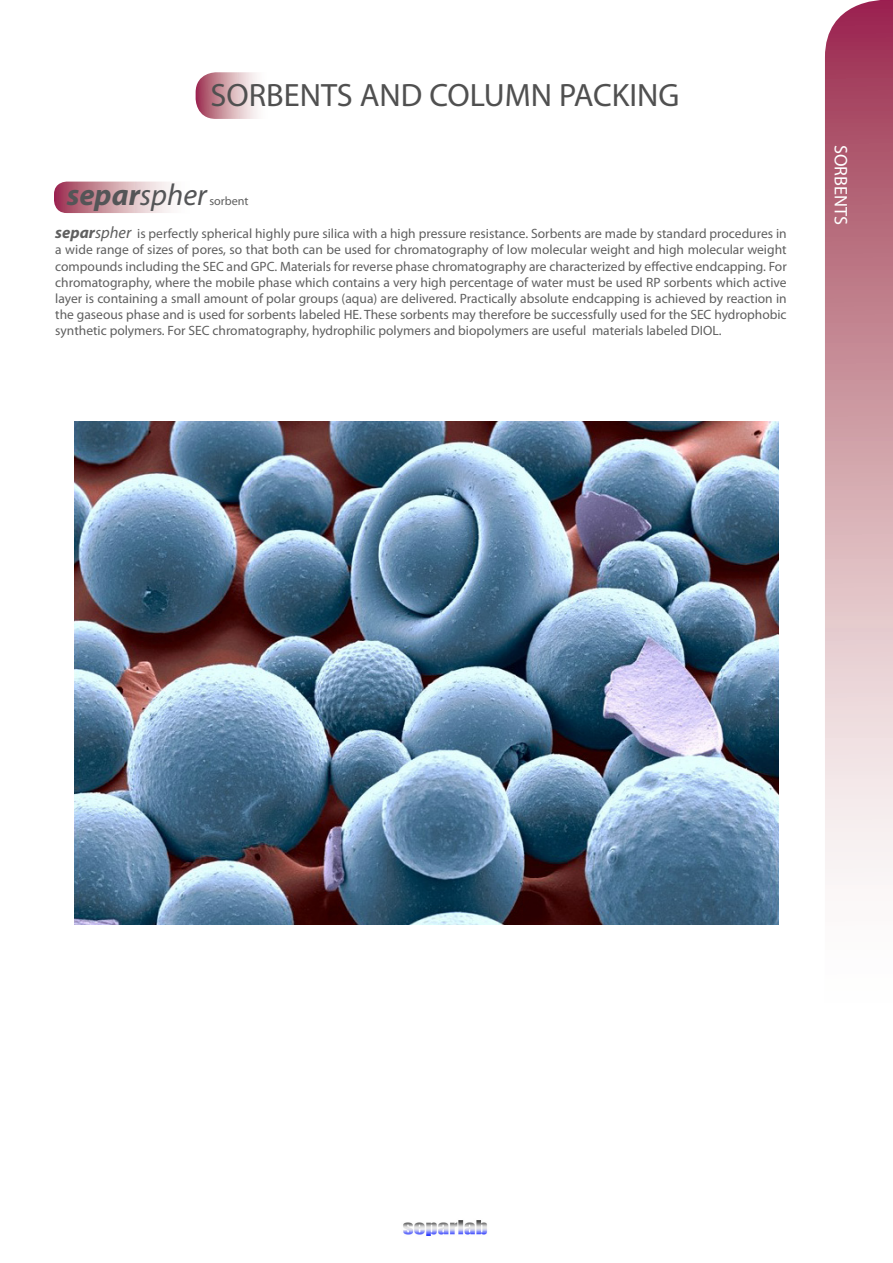
<style>
.page{position:relative;width:893px;height:1263px;background:#fff}
.page>*{position:absolute;margin:0;border:0;box-sizing:border-box;transform-origin:0 0}
.t1{font:32.4px "Myriad Pro";color:#505050}
.t2{font:italic 700 30.3px "Myriad Pro";color:#545557}
.t3{font:18.15px "Myriad Pro";color:#fff}
.t4{font:13.5px/16.2px "Myriad Pro";color:#5f5f5f;text-align:justify}
.t5{font:12.15px "Myriad Pro";color:#5f5f5f}
.s1{font-weight:400}
.s2{font-weight:700;font-style:italic;font-size:16.5px}
.s3{font-style:italic;font-size:16.5px}
</style>
<div class="page">
<svg style="left:825px;top:0;width:68px;height:877px;background:#cf9da8"></svg>
<img style="left:403px;top:1220px;width:84px;height:16px">
<svg style="left:54px;top:182px;width:116px;height:31px;background:#d1a0ab"></svg>
<img style="left:74px;top:421px;width:704px;height:504px">
<svg style="left:196px;top:72px;width:61px;height:47px;background:#d4a8b1"></svg>
<p class="t1" style="left:210px;top:76px;width:470px">SORBENTS AND COLUMN PACKING</p>
<p class="t2" style="left:67px;top:175px;width:142px">separ<span class="s1">spher</span></p>
<p class="t5" style="left:209px;top:193px;width:41px">sorbent</p>
<p class="t4" style="left:55px;top:225px;width:733px"><span class="s2">separ</span><span class="s3">spher</span> is perfectly spherical highly pure silica with a high pressure resistance. Sorbents are made by standard procedures in a wide range of sizes of pores, so that both can be used for chromatography of low molecular weight and high molecular weight compounds including the SEC and GPC. Materials for reverse phase chromatography are characterized by effective endcapping. For chromatography, where the mobile phase which contains a very high percentage of water must be used RP sorbents which active layer is containing a small amount of polar groups (aqua) are delivered. Practically absolute endcapping is achieved by reaction in the gaseous phase and is used for sorbents labeled HE. These sorbents may therefore be successfully used for the SEC hydrophobic synthetic polymers. For SEC chromatography, hydrophilic polymers and biopolymers are useful materials labeled DIOL.</p>
<p class="t3" style="left:852px;top:145px;width:82px;rotate:90deg">SORBENTS</p>
</div>
